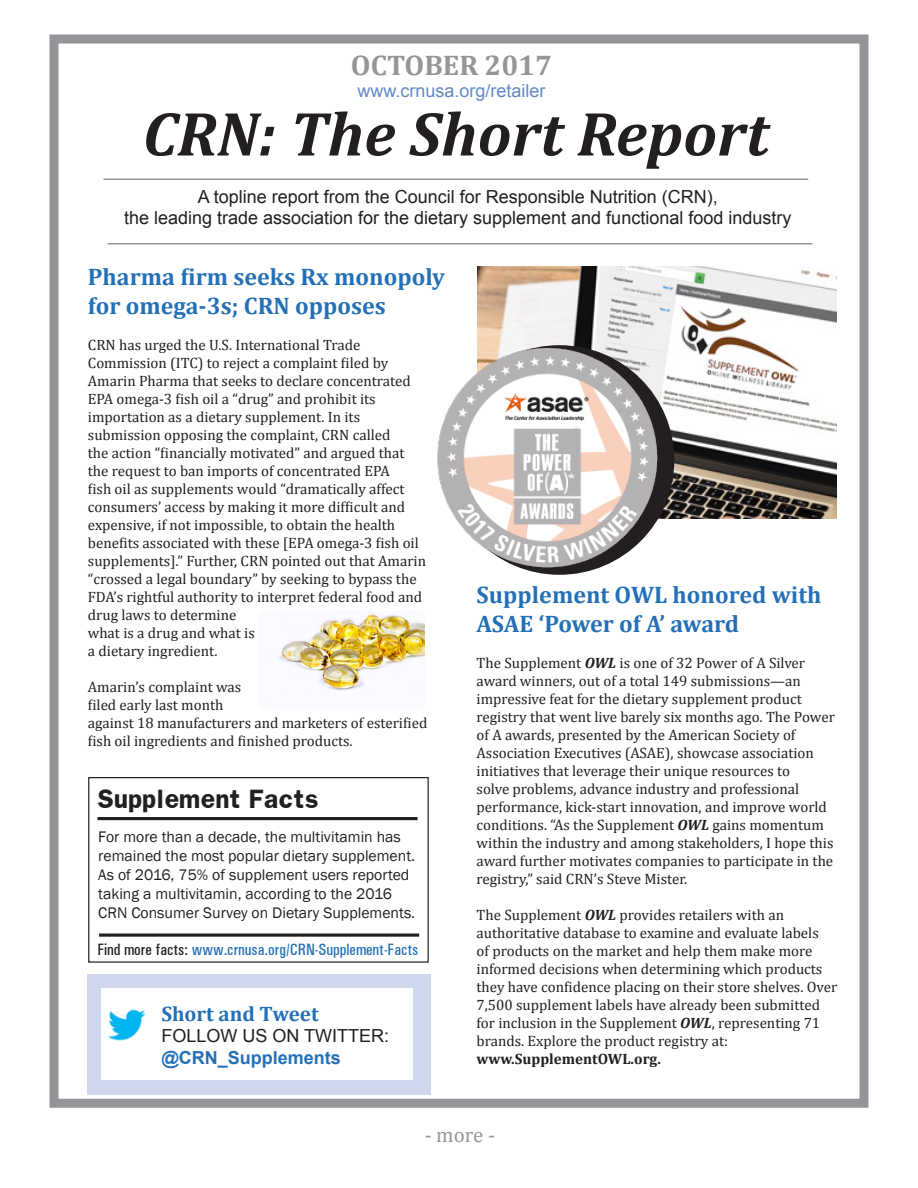
<style>
.page{position:relative;width:918px;height:1188px;background:#fff}
.page>*{position:absolute;margin:0;border:0;box-sizing:border-box;transform-origin:0 0}
.t1{font:italic 700 63px "Cambria";color:#231f20}
.t2{font:700 28.5px "Cambria";color:#939598}
.t3{font:700 24px/28.8px "Cambria";color:#2470b7}
.t4{font:700 22.5px "Franklin";color:#231f20}
.t5{font:700 21px "Cambria";color:#2470b7}
.t6{font:21px "Cambria";color:#939598}
.t7{font:18px "Arial";color:#231f20}
.t8{font:18px "Arial";color:#6489c5}
.t9{font:700 18px "Arial";color:#2470b7}
.t10{font:500 condensed 16.5px "Univers";color:#2470b7}
.t11{font:15.75px/18.9px "Franklin Gothic";color:#231f20}
.t12{font:15px/18px "Cambria";color:#231f20}
.s1{font-weight:700;font-style:italic}
.s2{font-weight:700}
.s3{color:#231f20}
</style>
<div class="page">
<div style="left:50px;top:34px;width:818px;height:1074px;border:9px solid #939598"></div>
<hr style="left:104px;top:178px;width:704px;height:2px;background:#939598">
<hr style="left:107px;top:243px;width:705px;height:1px;background:#939598">
<img style="left:477px;top:266px;width:360px;height:252px">
<div style="left:88px;top:974px;width:343px;height:121px;background:#cfd7ec"></div>
<div style="left:101px;top:988px;width:312px;height:92px;background:#fff"></div>
<img style="left:108px;top:1009px;width:38px;height:32px">
<div style="left:88px;top:777px;width:341px;height:186px;border:1px solid #231f20"></div>
<hr style="left:97px;top:817px;width:321px;height:3px;background:#231f20">
<hr style="left:99px;top:934px;width:320px;height:3px;background:#231f20">
<div style="left:445px;top:345px;width:229px;height:230px;background:#231f20;border-radius:50%"></div>
<img style="left:437px;top:347px;width:222px;height:222px">
<img style="left:277px;top:614px;width:147px;height:77px">
<p class="t2" style="left:351px;top:46px;width:203px">OCTOBER 2017</p>
<p class="t8" style="left:357px;top:79px;width:190px">www.crnusa.org/retailer</p>
<p class="t1" style="left:142px;top:90px;width:628px">CRN: The Short Report</p>
<p class="t7" style="left:198px;top:185px;width:522px">A topline report from the Council for Responsible Nutrition (CRN),</p>
<p class="t7" style="left:124px;top:206px;width:669px">the leading trade association for the dietary supplement and functional food industry</p>
<p class="t3" style="left:88px;top:262px;width:359px">Pharma firm seeks Rx monopoly for omega-3s; CRN opposes</p>
<p class="t12" style="left:88px;top:336px;width:340px">CRN has urged the U.S. International Trade Commission (ITC) to reject a complaint filed by Amarin Pharma that seeks to declare concentrated EPA omega-3 fish oil a “drug” and prohibit its importation as a dietary supplement. In its submission opposing the complaint, CRN called<br>the action “financially motivated” and argued that the request to ban imports of concentrated EPA<br>fish oil as supplements would “dramatically affect consumers’ access by making it more difficult and expensive, if not impossible, to obtain the health benefits associated with these [EPA omega-3 fish oil supplements].” Further, CRN pointed out that Amarin “crossed a legal boundary” by seeking to bypass the FDA’s rightful authority to interpret federal food and drug laws to determine<br>what is a drug and what is<br>a dietary ingredient.</p>
<p class="t12" style="left:88px;top:678px;width:341px">Amarin’s complaint was<br>filed early last month<br>against 18 manufacturers and marketers of esterified fish oil ingredients and finished products.</p>
<p class="t3" style="left:477px;top:580px;width:347px">Supplement OWL honored with<br>ASAE ‘Power of A’ award</p>
<p class="t12" style="left:477px;top:654px;width:360px">The Supplement <span class="s1">OWL</span> is one of 32 Power of A Silver award winners, out of a total 149 submissions—an impressive feat for the dietary supplement product registry that went live barely six months ago. The Power of A awards, presented by the American Society of Association Executives (ASAE), showcase association initiatives that leverage their unique resources to<br>solve problems, advance industry and professional performance, kick-start innovation, and improve world conditions. “As the Supplement <span class="s1">OWL</span> gains momentum within the industry and among stakeholders, I hope this award further motivates companies to participate in the registry,” said CRN’s Steve Mister.</p>
<p class="t12" style="left:477px;top:906px;width:362px">The Supplement <span class="s1">OWL</span> provides retailers with an authoritative database to examine and evaluate labels<br>of products on the market and help them make more informed decisions when determining which products they have confidence placing on their store shelves. Over 7,500 supplement labels have already been submitted for inclusion in the Supplement <span class="s1">OWL</span>, representing 71 brands. Explore the product registry at: <span class="s2">www.SupplementOWL.org.</span></p>
<p class="t4" style="left:97px;top:783px;width:223px">Supplement Facts</p>
<p class="t11" style="left:98px;top:828px;width:318px">For more than a decade, the multivitamin has remained the most popular dietary supplement.<br>As of 2016, 75% of supplement users reported taking a multivitamin, according to the 2016<br>CRN Consumer Survey on Dietary Supplements.</p>
<p class="t10" style="left:97px;top:940px;width:323px"><span class="s3">Find more facts:</span> www.crnusa.org/CRN-Supplement-Facts</p>
<p class="t5" style="left:161px;top:999px;width:159px">Short and Tweet</p>
<p class="t7" style="left:161px;top:1024px;width:229px">FOLLOW US ON TWITTER:</p>
<p class="t9" style="left:161px;top:1045px;width:181px">@CRN_Supplements</p>
<p class="t6" style="left:425px;top:1123px;width:72px">- more -</p>
</div>
